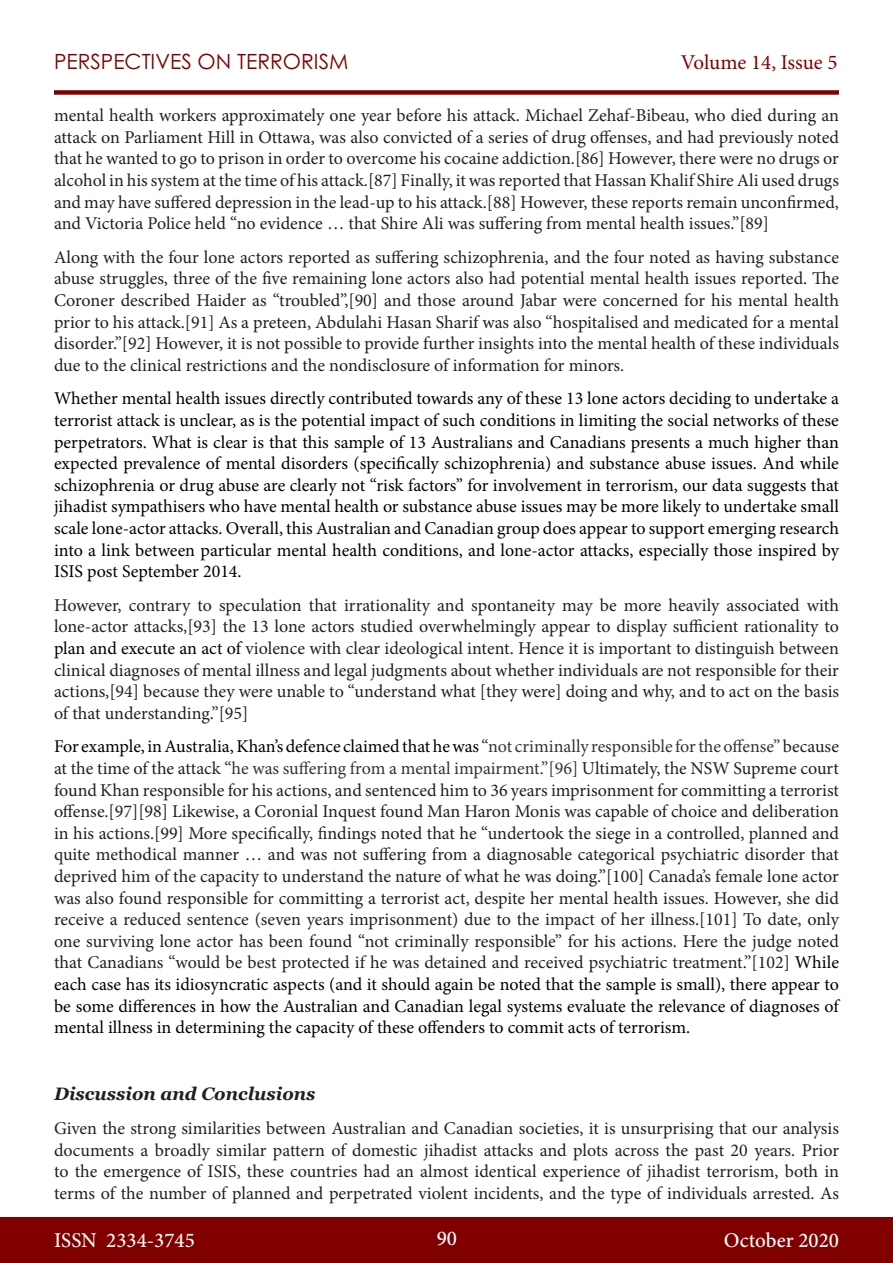
<style>
.page{position:relative;width:893px;height:1263px;background:#fff}
.page>*{position:absolute;margin:0;border:0;box-sizing:border-box;transform-origin:0 0}
.t1{font:500 21px "Minion Pro";color:#fff}
.t2{font:21px "Century Gothic Pro";color:#800000}
.t3{font:21px "Minion Pro";letter-spacing:-.005em;color:#800000}
.t4{font:18px/21.6px "Minion Pro";color:#231f20;text-align:justify}
.t5{font:18px/21.6px "Minion Pro";color:#000;text-align:justify}
.t6{font:italic 700 18px "Georgia";color:#231f20}
.s1{color:#000}
.s2{color:#333}
</style>
<div class="page">
<div style="left:0;top:1217px;width:893px;height:46px;background:#800000"></div>
<div style="left:54px;top:90px;width:785px;height:5px;background:#800000"></div>
<p class="t2" style="left:54px;top:49px;width:296px">PERSPECTIVES ON TERRORISM</p>
<p class="t3" style="left:681px;top:48px;width:158px">Volume 14, Issue 5</p>
<p class="t4" style="left:54px;top:105px;width:786px">mental health workers approximately one year before his attack. Michael Zehaf-Bibeau, who died during an attack on Parliament Hill in Ottawa, was also convicted of a series of drug offenses, and had previously noted that he wanted to go to prison in order to overcome his cocaine addiction.[86] However, there were no drugs or alcohol in his system at the time of his attack.[87] Finally, it was reported that Hassan Khalif Shire Ali used drugs and may have suffered depression in the lead-up to his attack.[88] However, these reports remain unconfirmed, and Victoria Police held “no evidence … that Shire Ali was suffering from mental health issues.”[89]</p>
<p class="t4" style="left:54px;top:246px;width:786px">Along with the four lone actors reported as suffering schizophrenia, and the four noted as having substance abuse struggles, three of the five remaining lone actors also had potential mental health issues reported. The Coroner described Haider as “troubled”,[90] and those around Jabar were concerned for his mental health prior to his attack.[91] As a preteen, Abdulahi Hasan Sharif was also “hospitalised and medicated for a mental disorder.”[92] However, it is not possible to provide further insights into the mental health of these individuals due to the clinical restrictions and the nondisclosure of information for minors.</p>
<p class="t5" style="left:54px;top:388px;width:787px">Whether mental health issues directly contributed towards any of these 13 lone actors deciding to undertake a terrorist attack is unclear, as is the potential impact of such conditions in limiting the social networks of these perpetrators. What is clear is that this sample of 13 Australians and Canadians presents a much higher than expected prevalence of mental disorders (specifically schizophrenia) and substance abuse issues. And while schizophrenia or drug abuse are clearly not “risk factors” for involvement in terrorism, our data suggests that jihadist sympathisers who have mental health or substance abuse issues may be more likely to undertake small scale lone-actor attacks. Overall, this Australian and Canadian group does appear to support emerging research into a link between particular mental health conditions, and lone-actor attacks, especially those inspired by ISIS post September 2014.</p>
<p class="t4" style="left:54px;top:594px;width:787px">However, contrary to speculation that irrationality and spontaneity may be more heavily associated with lone-actor attacks,[93] the 13 lone actors studied overwhelmingly appear to display sufficient rationality to <span class="s1">plan and execute an act of</span> violence with clear ideological intent. Hence it is important to distinguish between clinical diagnoses of mental illness and legal judgments about whether individuals are not responsible for their actions,[94] because they were unable to “understand what [they were] doing and why, and to act on the basis of that understanding.”[95]</p>
<p class="t4" style="left:54px;top:736px;width:787px"><span class="s1">For example, in Australia, Khan’s defence claimed that he was</span> “<span class="s2">not criminally responsible for the offense”</span> because at the time of the attack “<span class="s2">he was suffering from a mental impairment.”[96]</span> Ultimately, the NSW Supreme court found Khan responsible for his actions, and sentenced him to 36 years imprisonment for committing a terrorist offense.[97][98] Likewise, a Coronial Inquest found Man Haron Monis was capable of choice and deliberation in his actions.[99] More specifically, findings noted that he “undertook the siege in a controlled, planned and quite methodical manner … and was not suffering from a diagnosable categorical psychiatric disorder that deprived him of the capacity to understand the nature of what he was doing.”[100] Canada’s female lone actor was also found responsible for committing a terrorist act, despite her mental health issues. However, she did receive a reduced sentence (seven years imprisonment) due to the impact of her illness.[101] To date, only one surviving lone actor has been found “not criminally responsible” for his actions. Here the judge noted that Canadians “would be best protected if he was detained and received psychiatric treatment.”[102] <span class="s1">While each case has its idiosyncratic aspects (and it should again be noted that the sample is small), there appear to be some differences in how the Australian and Canadian legal systems evaluate the relevance of diagnoses of mental illness in determining the capacity of these offenders to commit acts of terrorism.</span></p>
<p class="t6" style="left:54px;top:1082px;width:263px">Discussion and Conclusions</p>
<p class="t4" style="left:54px;top:1117px;width:787px">Given the strong similarities between Australian and Canadian societies, it is unsurprising that our analysis documents a broadly similar pattern of domestic jihadist attacks and plots across the past 20 years. Prior to the emergence of ISIS, these countries had an almost identical experience of jihadist terrorism, both in terms of the number of planned and perpetrated violent incidents, and the type of individuals arrested. As</p>
<p class="t1" style="left:54px;top:1226px;width:142px">ISSN 2334-3745</p>
<p class="t1" style="left:437px;top:1224px;width:22px">90</p>
<p class="t1" style="left:724px;top:1226px;width:117px">October 2020</p>
</div>
